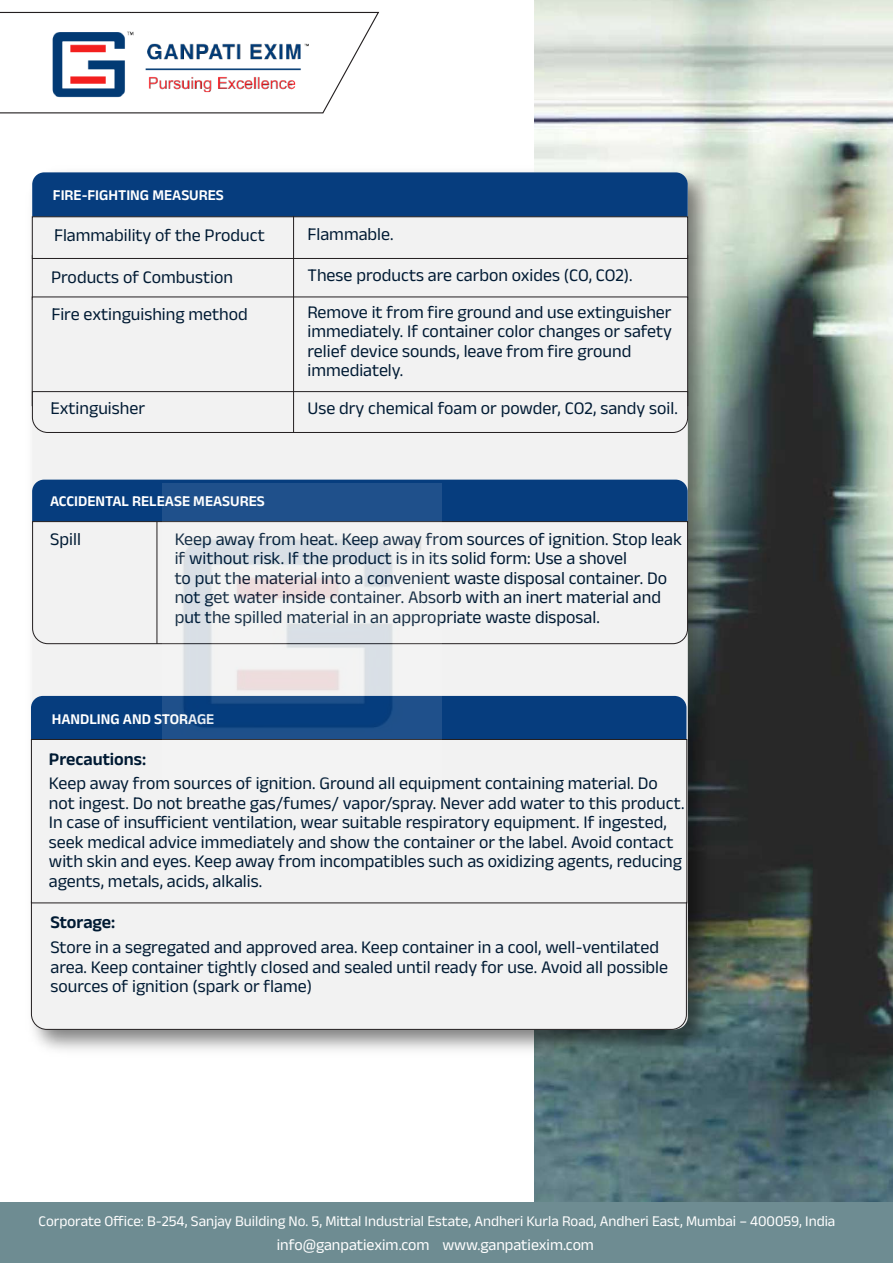
<style>
.page{position:relative;width:893px;height:1263px;background:#fff}
.page>*{position:absolute;margin:0;border:0;box-sizing:border-box;transform-origin:0 0}
.t1{font:18px/19.5px "Anek Devanagari";color:#001a33}
.t2{font:600 18px "Anek Devanagari";color:#001a33}
.t3{font:15.9px "Anek Devanagari";color:#fff}
.t4{font:600 15.15px "Anek Devanagari";color:#fff}
.t5{font:15px "Anek Devanagari";color:#fff}
</style>
<div class="page">
<img style="left:534px;top:0;width:359px;height:1203px">
<div style="left:0;top:1203px;width:893px;height:60px;background:#6e8c92"></div>
<svg style="left:0;top:11px;width:379px;height:103px"></svg>
<img style="left:30px;top:160px;width:691px;height:903px">
<div style="left:32px;top:172px;width:656px;height:857px;background:#f2f2f2;border-radius:13px"></div>
<div style="left:32px;top:172px;width:656px;height:45px;background:#063d7e"></div>
<div style="left:32px;top:255px;width:656px;height:45px;background:#f2f2f2;border:1px solid #231f20"></div>
<div style="left:32px;top:217px;width:656px;height:42px;background:#f2f2f2;border:1px solid #231f20"></div>
<div style="left:32px;top:297px;width:656px;height:109px;background:#f2f2f2"></div>
<svg style="left:32px;top:391px;width:656px;height:42px"></svg>
<hr style="left:293px;top:216px;width:1px;height:216px;background:#231f20">
<div style="left:32px;top:480px;width:656px;height:41px;background:#063d7e"></div>
<svg style="left:32px;top:521px;width:656px;height:123px"></svg>
<hr style="left:157px;top:522px;width:1px;height:122px;background:#231f20">
<div style="left:31px;top:696px;width:655px;height:43px;background:#063d7e"></div>
<svg style="left:31px;top:903px;width:656px;height:127px"></svg>
<div style="left:31px;top:739px;width:656px;height:164px;background:#f2f2f2;border:1px solid #231f20"></div>
<img style="left:163px;top:484px;width:278px;height:257px">
<img style="left:41px;top:19px;width:278px;height:87px">
<p class="t4" style="left:53px;top:186px;width:172px">FIRE-FIGHTING MEASURES</p>
<p class="t1" style="left:54px;top:225px;width:212px">Flammability of the Product</p>
<p class="t1" style="left:307px;top:224px;width:88px">Flammable.</p>
<p class="t1" style="left:51px;top:267px;width:183px">Products of Combustion</p>
<p class="t1" style="left:307px;top:257px;width:366px;line-height:36.3px">These products are carbon oxides (CO, CO2).<br>Remove it from fire ground and use extinguisher</p>
<p class="t1" style="left:307px;top:321px;width:366px">immediately. If container color changes or safety relief device sounds, leave from fire ground immediately.</p>
<p class="t1" style="left:51px;top:304px;width:198px">Fire extinguishing method</p>
<p class="t1" style="left:50px;top:398px;width:96px">Extinguisher</p>
<p class="t1" style="left:307px;top:398px;width:372px">Use dry chemical foam or powder, CO2, sandy soil.</p>
<p class="t4" style="left:50px;top:492px;width:216px">ACCIDENTAL RELEASE MEASURES</p>
<p class="t1" style="left:175px;top:529px;width:509px">Keep away from heat. Keep away from sources of ignition. Stop leak if without risk. If the product is in its solid form: Use a shovel<br>to put the material into a convenient waste disposal container. Do not get water inside container. Absorb with an inert material and put the spilled material in an appropriate waste disposal.</p>
<p class="t1" style="left:50px;top:529px;width:32px">Spill</p>
<p class="t4" style="left:52px;top:710px;width:164px">HANDLING AND STORAGE</p>
<p class="t2" style="left:49px;top:749px;width:99px">Precautions:</p>
<p class="t1" style="left:49px;top:773px;width:637px">Keep away from sources of ignition. Ground all equipment containing material. Do not ingest. Do not breathe gas/fumes/ vapor/spray. Never add water to this product.<br>In case of insufficient ventilation, wear suitable respiratory equipment. If ingested, seek medical advice immediately and show the container or the label. Avoid contact with skin and eyes. Keep away from incompatibles such as oxidizing agents, reducing agents, metals, acids, alkalis.</p>
<p class="t2" style="left:50px;top:911px;width:66px">Storage:</p>
<p class="t1" style="left:50px;top:937px;width:619px">Store in a segregated and approved area. Keep container in a cool, well-ventilated area. Keep container tightly closed and sealed until ready for use. Avoid all possible sources of ignition (spark or flame)</p>
<p class="t5" style="left:39px;top:1212px;width:798px">Corporate Office: B-254, Sanjay Building No. 5, Mittal Industrial Estate, Andheri Kurla Road, Andheri East, Mumbai – 400059, India</p>
<p class="t3" style="left:277px;top:1235px;width:319px">info@ganpatiexim.com www.ganpatiexim.com</p>
</div>
